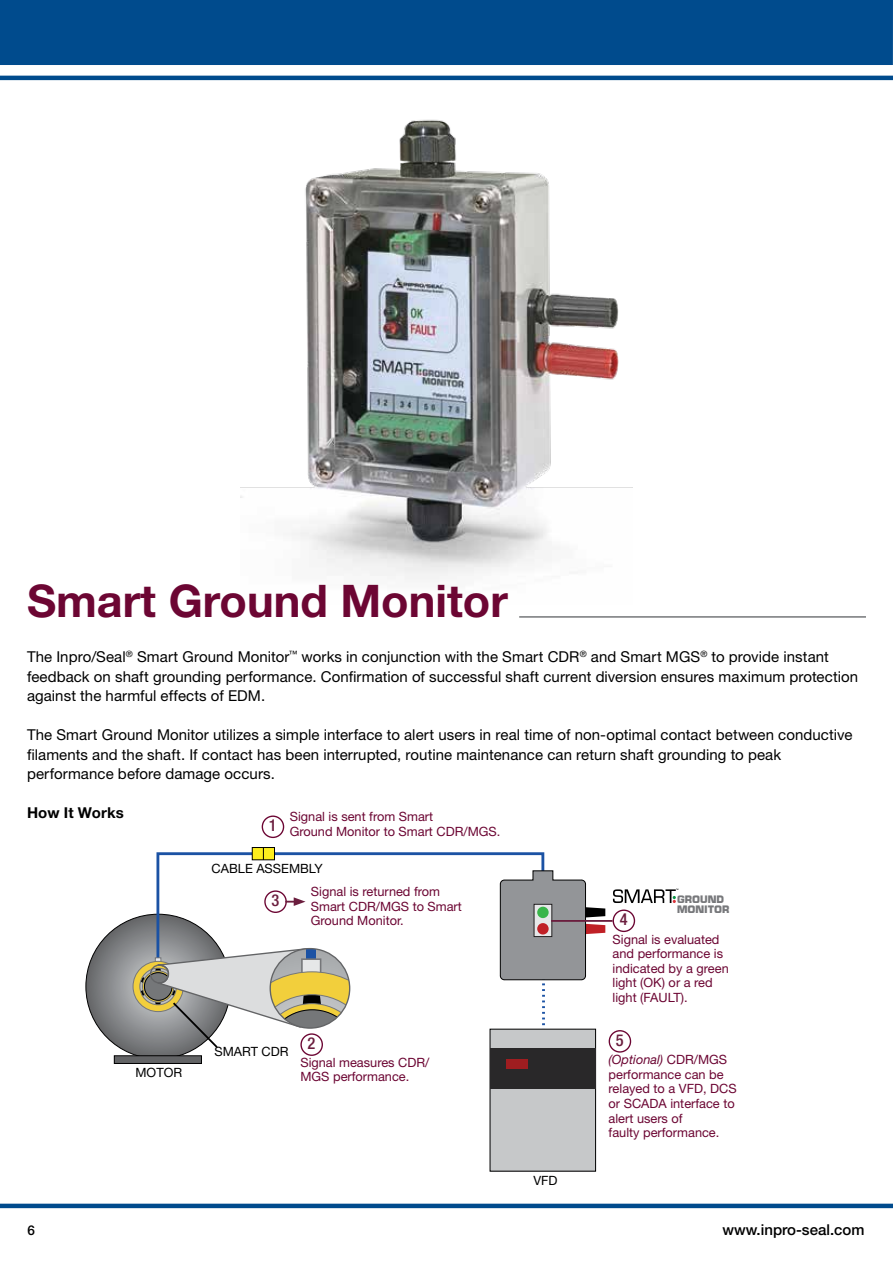
<style>
.page{position:relative;width:893px;height:1263px;background:#fff}
.page>*{position:absolute;margin:0;border:0;box-sizing:border-box;transform-origin:0 0}
.t1{font:700 45px "Helvetica Neue LT Std";color:#6c0633}
.t2{font:500 condensed 16.5px "Helvetica Neue LT Std";color:#6b1e3e}
.t3{font:15px/19.5px "Helvetica Neue LT Std";letter-spacing:.005em;color:#000}
.t4{font:500 15px "Helvetica Neue LT Std";color:#000}
.t5{font:700 15px "Helvetica Neue LT Pro";letter-spacing:.01em;color:#000}
.t6{font:500 13.5px "Helvetica Neue LT Std";color:#000}
.t7{font:12.75px/14.5px "Helvetica Neue LT Std";color:#6c0633}
.t8{font:12.75px "Helvetica Neue LT Std";color:#000}
.t9{font:700 9.45px/9.4px "Micro Technic";color:#77787b}
.s1{font-style:italic}
</style>
<div class="page">
<hr style="left:0;top:1204px;width:893px;height:4px;background:#004b8d">
<hr style="left:0;top:76px;width:893px;height:4px;background:#004b8d">
<div style="left:0;top:0;width:893px;height:65px;background:#004b8d"></div>
<img style="left:241px;top:119px;width:391px;height:461px">
<hr style="left:519px;top:616px;width:347px;height:2px;background:#757779">
<svg style="left:86px;top:914px;width:144px;height:145px"></svg>
<div style="left:114px;top:1056px;width:87px;height:7px;background:#636466"></div>
<div style="left:114px;top:1055px;width:88px;height:9px;border:1px solid #000"></div>
<div style="left:252px;top:847px;width:23px;height:13px;border:1px solid #000"></div>
<div style="left:490px;top:1029px;width:106px;height:142px;background:#c6c8c9"></div>
<div style="left:490px;top:1029px;width:106px;height:142px;border:1px solid #000"></div>
<div style="left:490px;top:1048px;width:106px;height:40px;background:#292829"></div>
<div style="left:506px;top:1059px;width:22px;height:9px;background:#9f1d20"></div>
<div style="left:262px;top:815px;width:22px;height:23px;border:1px solid #6c0633;border-radius:50%"></div>
<svg style="left:133px;top:848px;width:472px;height:210px"></svg>
<div style="left:270px;top:948px;width:80px;height:81px;border:1px solid #636466;border-radius:50%"></div>
<div style="left:300px;top:1033px;width:23px;height:23px;border:1px solid #6c0633;border-radius:50%"></div>
<hr style="left:551px;top:920px;width:62px;height:2px;background:#6b1e3e">
<div style="left:613px;top:909px;width:22px;height:23px;border:1px solid #6c0633;border-radius:50%"></div>
<div style="left:609px;top:1030px;width:22px;height:23px;border:1px solid #6c0633;border-radius:50%"></div>
<svg style="left:613px;top:889px;width:65px;height:14px"></svg>
<h1 class="t1" style="left:27px;top:573px;width:482px">Smart Ground Monitor</h1>
<p class="t3" style="left:27px;top:647px;width:833px">The Inpro/Seal<sup>®</sup> Smart Ground Monitor<sup>™</sup> works in conjunction with the Smart CDR<sup>®</sup> and Smart MGS<sup>®</sup> to provide instant feedback on shaft grounding performance. Confirmation of successful shaft current diversion ensures maximum protection against the harmful effects of EDM.</p>
<p class="t3" style="left:27px;top:725px;width:827px">The Smart Ground Monitor utilizes a simple interface to alert users in real time of non-optimal contact between conductive filaments and the shaft. If contact has been interrupted, routine maintenance can return shaft grounding to peak performance before damage occurs.</p>
<p class="t5" style="left:27px;top:803px;width:98px">How It Works</p>
<p class="t7" style="left:290px;top:809px;width:212px">Signal is sent from Smart<br>Ground Monitor to Smart CDR/MGS.</p>
<p class="t2" style="left:269px;top:815px;width:9px">1</p>
<p class="t8" style="left:212px;top:861px;width:113px">CABLE ASSEMBLY</p>
<p class="t2" style="left:271px;top:890px;width:9px">3</p>
<p class="t7" style="left:311px;top:884px;width:152px">Signal is returned from<br>Smart CDR/MGS to Smart<br>Ground Monitor.</p>
<p class="t8" style="left:135px;top:1064px;width:48px">MOTOR</p>
<p class="t8" style="left:214px;top:1043px;width:76px">SMART CDR</p>
<p class="t2" style="left:308px;top:1033px;width:9px">2</p>
<p class="t7" style="left:300px;top:1055px;width:130px">Signal measures CDR/<br>MGS performance.</p>
<p class="t8" style="left:533px;top:1173px;width:26px">VFD</p>
<p class="t9" style="left:677px;top:894px;width:54px">GROUND<br>MONITOR</p>
<p class="t2" style="left:620px;top:909px;width:9px">4</p>
<p class="t7" style="left:613px;top:932px;width:118px">Signal is evaluated and performance is indicated by a green light (OK) or a red light (FAULT).</p>
<p class="t2" style="left:616px;top:1030px;width:9px">5</p>
<p class="t7" style="left:609px;top:1052px;width:130px"><span class="s1">(Optional)</span> CDR/MGS performance can be relayed to a VFD, DCS or SCADA interface to alert users of<br>faulty performance.</p>
<p class="t6" style="left:27px;top:1222px;width:9px">6</p>
<p class="t4" style="left:722px;top:1221px;width:144px">www.inpro-seal.com</p>
</div>
